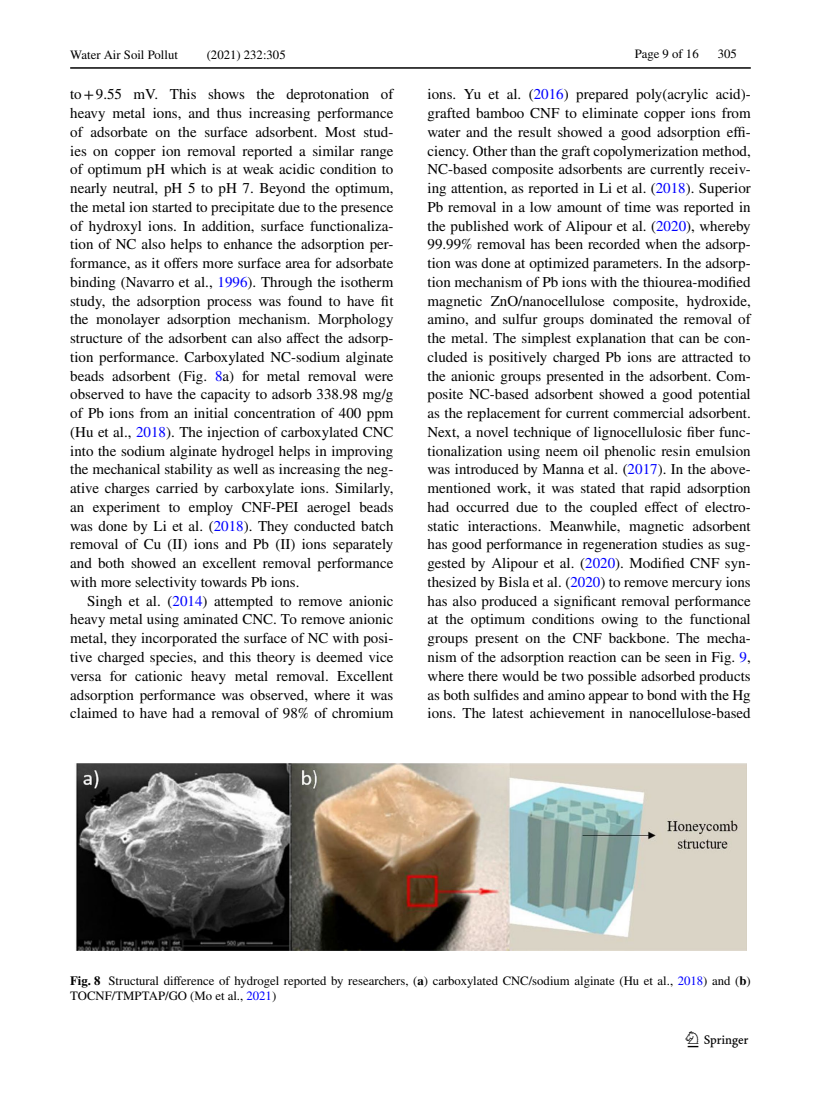
<style>
.page{position:relative;width:821px;height:1106px;background:#fff}
.page>*{position:absolute;margin:0;border:0;box-sizing:border-box;transform-origin:0 0}
.t1{font:22.5px "Springnew Regular 3";color:#000}
.t2{font:15px/18.8px "STIX";color:#000;text-align:justify}
.t3{font:12.75px/15px "STIX";color:#000}
.s1{color:#00f}
.s2{font-weight:700}
</style>
<div class="page">
<hr style="left:70px;top:67px;width:680px;height:2px;background:#000">
<img style="left:76px;top:763px;width:670px;height:187px">
<p class="t3" style="left:70px;top:48px;width:109px">Water Air Soil Pollut</p>
<p class="t3" style="left:207px;top:48px;width:80px">(2021) 232:305</p>
<p class="t2" style="left:70px;top:86px;width:325px">to+9.55 mV. This shows the deprotonation of heavy metal ions, and thus increasing performance of adsorbate on the surface adsorbent. Most stud&shy;ies on copper ion removal reported a similar range of optimum pH which is at weak acidic condition to nearly neutral, pH 5 to pH 7. Beyond the optimum, the metal ion started to precipitate due to the presence of hydroxyl ions. In addition, surface functionaliza&shy;tion of NC also helps to enhance the adsorption per&shy;formance, as it offers more surface area for adsorbate binding (Navarro et al., <span class="s1">1996</span>). Through the isotherm study, the adsorption process was found to have fit the monolayer adsorption mechanism. Morphology structure of the adsorbent can also affect the adsorp&shy;tion performance. Carboxylated NC-sodium alginate beads adsorbent (Fig. <span class="s1">8</span>a) for metal removal were observed to have the capacity to adsorb 338.98 mg/g of Pb ions from an initial concentration of 400 ppm (Hu et al., <span class="s1">2018</span>). The injection of carboxylated CNC into the sodium alginate hydrogel helps in improving the mechanical stability as well as increasing the neg&shy;ative charges carried by carboxylate ions. Similarly, an experiment to employ CNF-PEI aerogel beads was done by Li et al. (<span class="s1">2018</span>). They conducted batch removal of Cu (II) ions and Pb (II) ions separately and both showed an excellent removal performance with more selectivity towards Pb ions.</p>
<p class="t2" style="left:70px;top:592px;width:325px;text-indent:17px">Singh et al. (<span class="s1">2014</span>) attempted to remove anionic heavy metal using aminated CNC. To remove anionic metal, they incorporated the surface of NC with posi&shy;tive charged species, and this theory is deemed vice versa for cationic heavy metal removal. Excellent adsorption performance was observed, where it was claimed to have had a removal of 98% of chromium</p>
<p class="t3" style="left:635px;top:47px;width:65px">Page 9 of 16</p>
<p class="t3" style="left:718px;top:47px;width:21px">305</p>
<p class="t2" style="left:427px;top:86px;width:325px">ions. Yu et al. (<span class="s1">2016</span>) prepared poly(acrylic acid)- grafted bamboo CNF to eliminate copper ions from water and the result showed a good adsorption effi&shy;ciency. Other than the graft copolymerization method, NC-based composite adsorbents are currently receiv&shy;ing attention, as reported in Li et al. (<span class="s1">2018</span>). Superior Pb removal in a low amount of time was reported in the published work of Alipour et al. (<span class="s1">2020</span>), whereby 99.99% removal has been recorded when the adsorp&shy;tion was done at optimized parameters. In the adsorp&shy;tion mechanism of Pb ions with the thiourea-modified magnetic ZnO/nanocellulose composite, hydroxide, amino, and sulfur groups dominated the removal of the metal. The simplest explanation that can be con&shy;cluded is positively charged Pb ions are attracted to the anionic groups presented in the adsorbent. Com&shy;posite NC-based adsorbent showed a good potential as the replacement for current commercial adsorbent.<br>Next, a novel technique of lignocellulosic fiber func&shy;tionalization using neem oil phenolic resin emulsion was introduced by Manna et al. (<span class="s1">2017</span>). In the above&shy;mentioned work, it was stated that rapid adsorption had occurred due to the coupled effect of electro&shy;static interactions. Meanwhile, magnetic adsorbent has good performance in regeneration studies as sug&shy;gested by Alipour et al. (<span class="s1">2020</span>). Modified CNF syn&shy;thesized by Bisla et al. (<span class="s1">2020</span>) to remove mercury ions has also produced a significant removal performance at the optimum conditions owing to the functional groups present on the CNF backbone. The mecha&shy;nism of the adsorption reaction can be seen in Fig. <span class="s1">9</span>, where there would be two possible adsorbed products as both sulfides and amino appear to bond with the Hg ions. The latest achievement in nanocellulose-based</p>
<p class="t3" style="left:70px;top:974px;width:682px"><span class="s2">Fig. 8</span> Structural difference of hydrogel reported by researchers, (<span class="s2">a</span>) carboxylated CNC/sodium alginate (Hu et al., <span class="s1">2018</span>) and (<span class="s2">b</span>)<br>TOCNF/TMPTAP/GO (Mo et al., <span class="s1">2021</span>)</p>
<h1 class="t1" style="left:687px;top:1031px;width:62px">1 3</h1>
</div>
